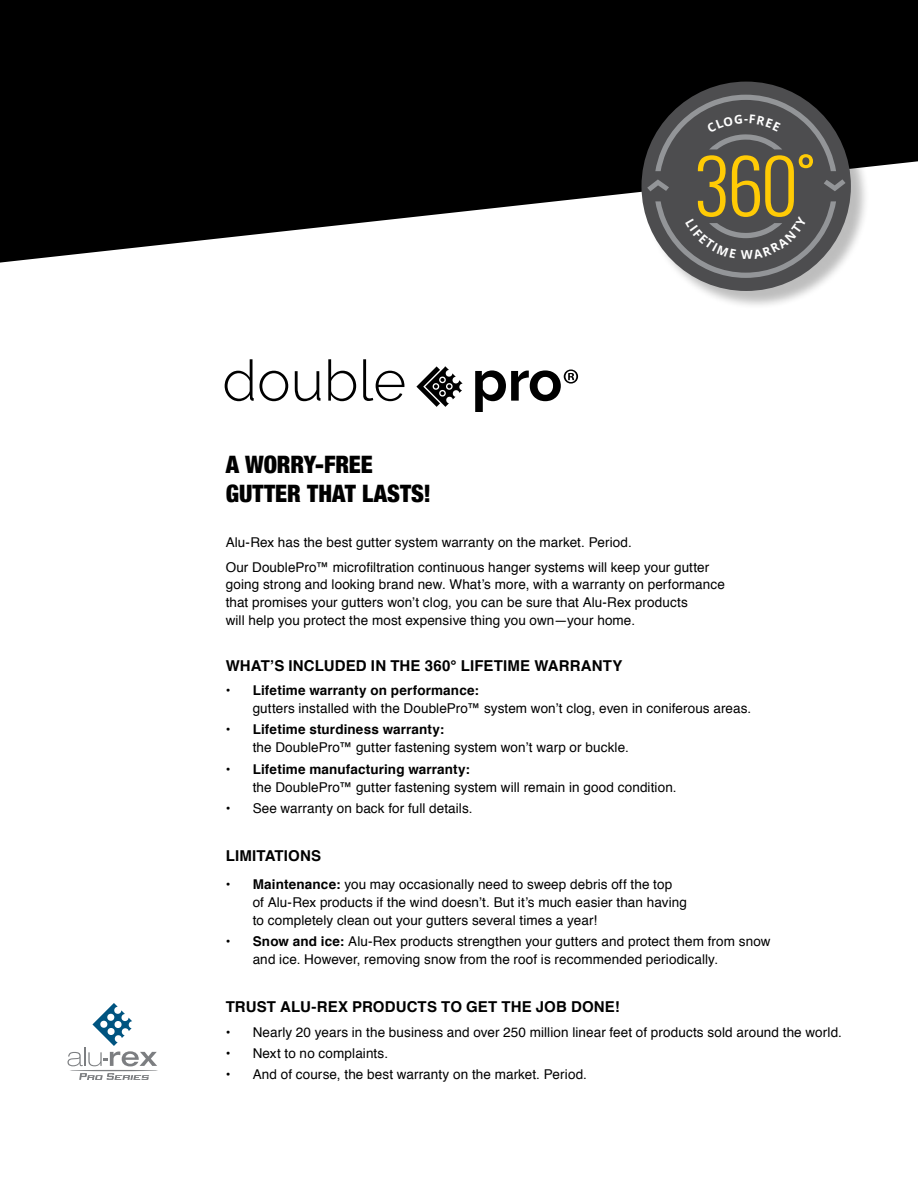
<style>
.page{position:relative;width:918px;height:1188px;background:#fff}
.page>*{position:absolute;margin:0;border:0;box-sizing:border-box;transform-origin:0 0}
.t1{font:900 condensed 24px/28.8px "Helvetica Neue";color:#000}
.t2{font:700 15px "Helvetica";letter-spacing:.01em;color:#000}
.t3{font:13.5px/18px "Helvetica";letter-spacing:.01em;color:#000}
.t4{font:700 13.5px "Helvetica";letter-spacing:.01em;color:#000}
.s1{font-weight:700}
</style>
<div class="page">
<svg style="left:0;top:0;width:918px;height:263px;background:#232323"></svg>
<div style="left:644px;top:84px;width:226px;height:226px;background:#000;opacity:.26"></div>
<div style="left:642px;top:82px;width:209px;height:209px;background:#4d4d4f;border-radius:50%"></div>
<svg style="left:68px;top:1003px;width:89px;height:63px"></svg>
<svg style="left:79px;top:1073px;width:70px;height:7px"></svg>
<hr style="left:69px;top:1070px;width:89px;height:1px;background:#7c7e81;border-radius:50%">
<svg style="left:295px;top:371px;width:25px;height:30px"></svg>
<svg style="left:225px;top:359px;width:63px;height:42px"></svg>
<svg style="left:363px;top:359px;width:41px;height:42px"></svg>
<svg style="left:328px;top:359px;width:28px;height:42px"></svg>
<svg style="left:416px;top:366px;width:47px;height:41px"></svg>
<svg style="left:475px;top:369px;width:103px;height:43px"></svg>
<svg style="left:647px;top:95px;width:199px;height:183px"></svg>
<h1 class="t1" style="left:226px;top:449px;width:207px">A WORRY-FREE<br>GUTTER THAT LASTS!</h1>
<p class="t3" style="left:226px;top:530px;width:485px;line-height:24.8px">Alu-Rex has the best gutter system warranty on the market. Period.<br>Our DoublePro™ microfiltration continuous hanger systems will keep your gutter</p>
<p class="t3" style="left:226px;top:576px;width:501px">going strong and looking brand new. What’s more, with a warranty on performance that promises your gutters won’t clog, you can be sure that Alu-Rex products<br>will help you protect the most expensive thing you own—your home.</p>
<p class="t2" style="left:226px;top:653px;width:398px">WHAT’S INCLUDED IN THE 360° LIFETIME WARRANTY</p>
<p class="t4" style="left:226px;top:680px;width:255px">• Lifetime warranty on performance:</p>
<p class="t3" style="left:253px;top:700px;width:500px">gutters installed with the DoublePro™ system won’t clog, even in coniferous areas.</p>
<p class="t4" style="left:226px;top:719px;width:220px">• Lifetime sturdiness warranty:</p>
<p class="t3" style="left:253px;top:739px;width:378px">the DoublePro™ gutter fastening system won’t warp or buckle.</p>
<p class="t4" style="left:226px;top:758px;width:246px">• Lifetime manufacturing warranty:</p>
<p class="t3" style="left:253px;top:778px;width:425px">the DoublePro™ gutter fastening system will remain in good condition.</p>
<p class="t3" style="left:226px;top:800px;width:248px">• See warranty on back for full details.</p>
<p class="t2" style="left:226px;top:844px;width:97px">LIMITATIONS</p>
<p class="t3" style="left:253px;top:875px;width:436px;text-indent:-27px"><span class="s1">• Maintenance:</span> you may occasionally need to sweep debris off the top<br>of Alu-Rex products if the wind doesn’t. But it’s much easier than having to completely clean out your gutters several times a year!</p>
<p class="t3" style="left:253px;top:933px;width:519px;text-indent:-27px"><span class="s1">• Snow and ice:</span> Alu-Rex products strengthen your gutters and protect them from snow and ice. However, removing snow from the roof is recommended periodically.</p>
<p class="t2" style="left:226px;top:995px;width:396px">TRUST ALU-REX PRODUCTS TO GET THE JOB DONE!</p>
<p class="t3" style="left:226px;top:1024px;width:618px">• Nearly 20 years in the business and over 250 million linear feet of products sold around the world.</p>
<p class="t3" style="left:226px;top:1045px;width:164px">• Next to no complaints.</p>
<p class="t3" style="left:226px;top:1066px;width:363px">• And of course, the best warranty on the market. Period.</p>
</div>
